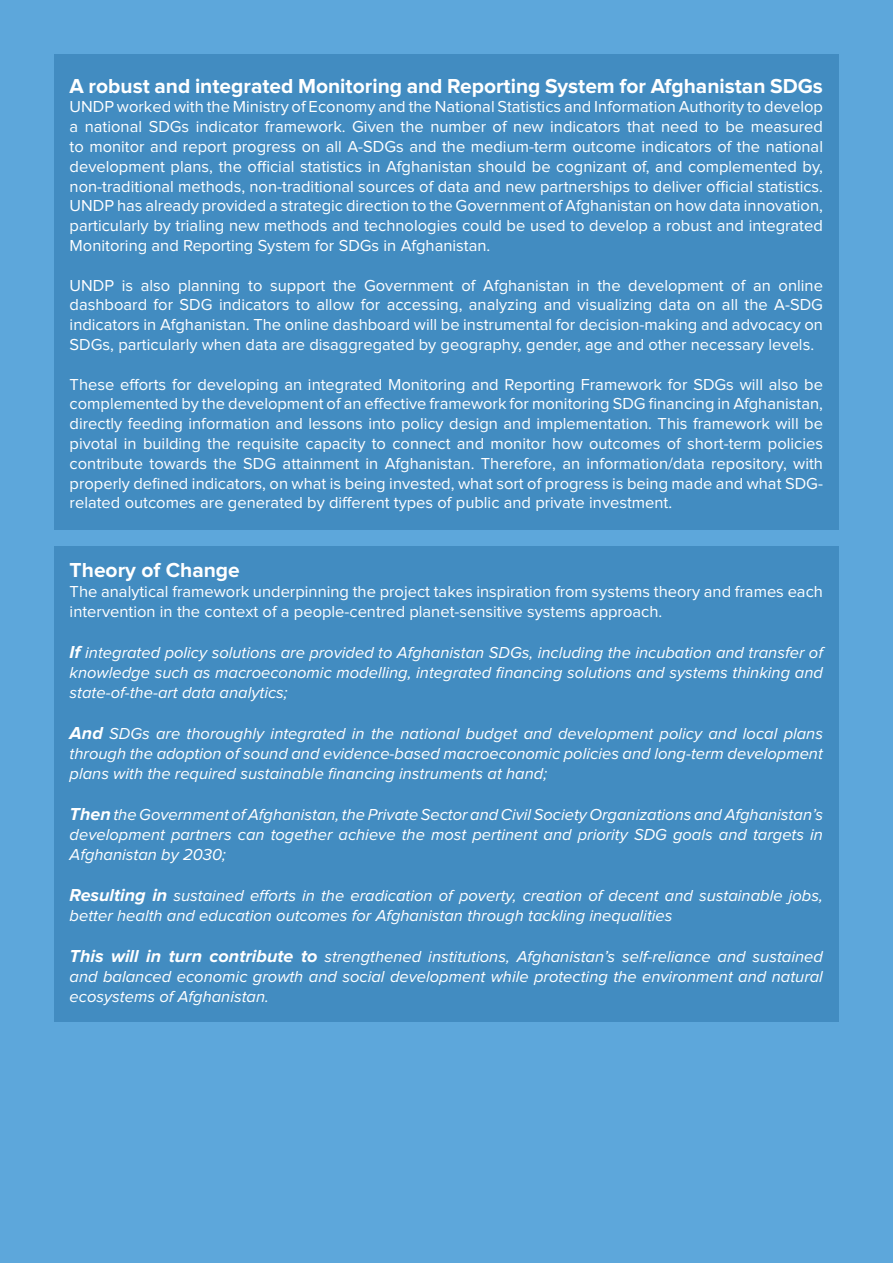
<style>
.page{position:relative;width:893px;height:1263px;background:#5da7db}
.page>*{position:absolute;margin:0;border:0;box-sizing:border-box;transform-origin:0 0}
.t1{font:700 21px "Proxima Nova";color:#fff}
.t2{font:16.5px/19.8px "Proxima Nova";color:#fff;text-align:justify}
.t3{font:italic 16.5px/19.8px "Proxima Nova";color:#fff;text-align:justify}
.s1{font-weight:700;font-size:18px}
</style>
<div class="page">
<div style="left:54px;top:54px;width:785px;height:476px;background:#428cc1"></div>
<div style="left:54px;top:546px;width:785px;height:475px;background:#428cc1"></div>
<p class="t1" style="left:70px;top:76px;width:755px">A robust and integrated Monitoring and Reporting System for Afghanistan SDGs</p>
<p class="t2" style="left:70px;top:98px;width:755px">UNDP worked with the Ministry of Economy and the National Statistics and Information Authority to develop a national SDGs indicator framework. Given the number of new indicators that need to be measured to monitor and report progress on all A-SDGs and the medium-term outcome indicators of the national development plans, the official statistics in Afghanistan should be cognizant of, and complemented by, non-traditional methods, non-traditional sources of data and new partnerships to deliver official statistics.<br>UNDP has already provided a strategic direction to the Government of Afghanistan on how data innovation, particularly by trialing new methods and technologies could be used to develop a robust and integrated Monitoring and Reporting System for SDGs in Afghanistan.</p>
<p class="t2" style="left:70px;top:276px;width:755px">UNDP is also planning to support the Government of Afghanistan in the development of an online dashboard for SDG indicators to allow for accessing, analyzing and visualizing data on all the A-SDG indicators in Afghanistan. The online dashboard will be instrumental for decision-making and advocacy on SDGs, particularly when data are disaggregated by geography, gender, age and other necessary levels.</p>
<p class="t2" style="left:70px;top:375px;width:755px">These efforts for developing an integrated Monitoring and Reporting Framework for SDGs will also be complemented by the development of an effective framework for monitoring SDG financing in Afghanistan, directly feeding information and lessons into policy design and implementation. This framework will be pivotal in building the requisite capacity to connect and monitor how outcomes of short-term policies contribute towards the SDG attainment in Afghanistan. Therefore, an information/data repository, with properly defined indicators, on what is being invested, what sort of progress is being made and what SDG&shy;related outcomes are generated by different types of public and private investment.</p>
<p class="t1" style="left:70px;top:560px;width:172px">Theory of Change</p>
<p class="t2" style="left:70px;top:582px;width:755px">The analytical framework underpinning the project takes inspiration from systems theory and frames each intervention in the context of a people-centred planet-sensitive systems approach.</p>
<p class="t3" style="left:70px;top:643px;width:755px"><span class="s1">If</span> integrated policy solutions are provided to Afghanistan SDGs, including the incubation and transfer of knowledge such as macroeconomic modelling, integrated financing solutions and systems thinking and state-of-the-art data analytics;</p>
<p class="t3" style="left:70px;top:724px;width:755px"><span class="s1">And</span> SDGs are thoroughly integrated in the national budget and development policy and local plans through the adoption of sound and evidence-based macroeconomic policies and long-term development plans with the required sustainable financing instruments at hand;</p>
<p class="t3" style="left:70px;top:805px;width:755px"><span class="s1">Then</span> the Government of Afghanistan, the Private Sector and Civil Society Organizations and Afghanistan’s development partners can together achieve the most pertinent and priority SDG goals and targets in Afghanistan by 2030;</p>
<p class="t3" style="left:70px;top:886px;width:755px"><span class="s1">Resulting in</span> sustained efforts in the eradication of poverty, creation of decent and sustainable jobs, better health and education outcomes for Afghanistan through tackling inequalities</p>
<p class="t3" style="left:70px;top:947px;width:755px"><span class="s1">This will in turn contribute to</span> strengthened institutions, Afghanistan’s self-reliance and sustained and balanced economic growth and social development while protecting the environment and natural ecosystems of Afghanistan.</p>
</div>
